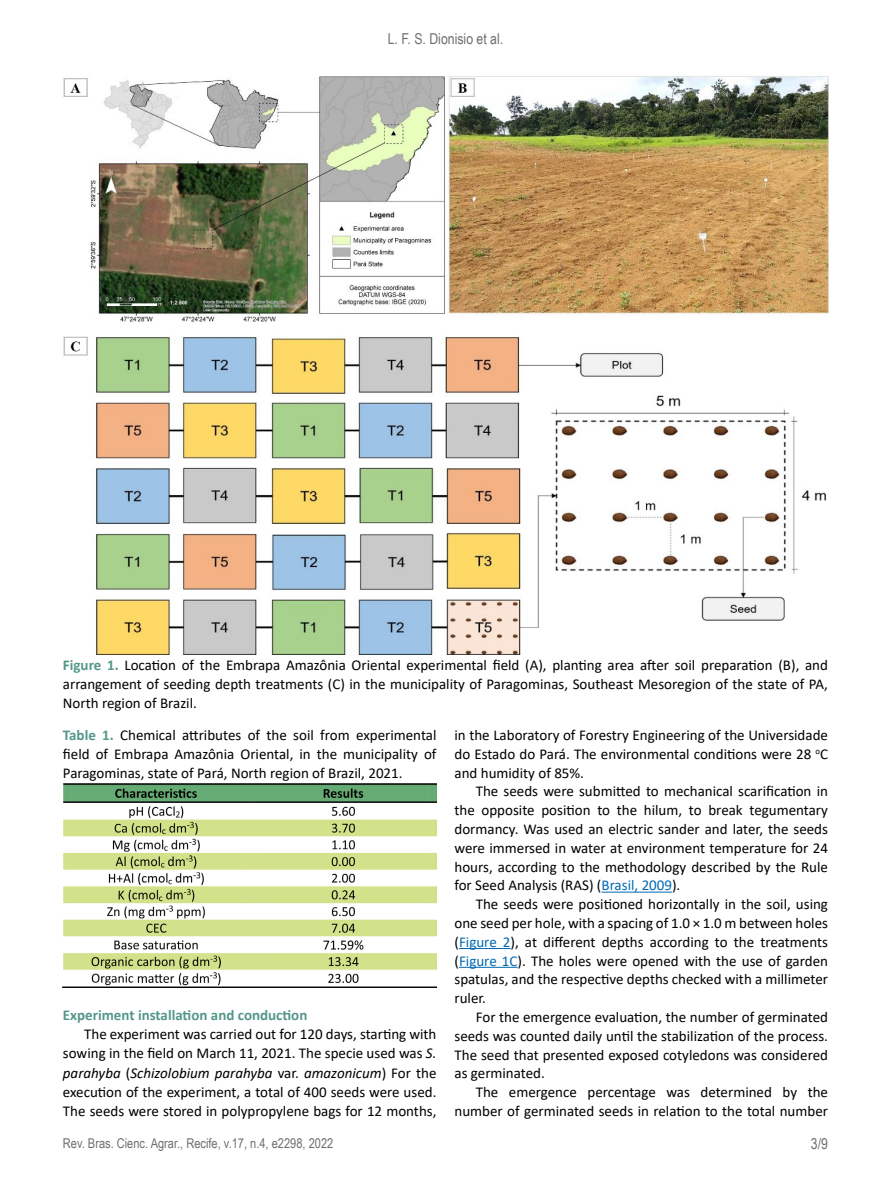
<style>
.page{position:relative;width:891px;height:1188px;background:#fff}
.page>*{position:absolute;margin:0;border:0;box-sizing:border-box;transform-origin:0 0}
.t1{font:15px/18.8px "Calibri";color:#000;text-align:justify}
.t2{font:700 15px "Calibri";color:#549788}
.t3{font:15px "Arial Narrow";color:#706f6f}
.t4{font:13.5px "Arial Narrow";color:#706f6f}
.s1{font-weight:700;color:#549788}
.s2{color:#0069b4}
.s3{font-style:italic}
</style>
<div class="page">
<img style="left:63px;top:76px;width:765px;height:579px">
<img style="left:63px;top:784px;width:373px;height:204px">
<hr style="left:602px;top:892px;width:70px;height:1px;background:#0069b4">
<hr style="left:459px;top:948px;width:52px;height:1px;background:#0069b4">
<hr style="left:459px;top:967px;width:59px;height:1px;background:#0069b4">
<p class="t3" style="left:388px;top:28px;width:117px">L. F. S. Dionisio et al.</p>
<p class="t1" style="left:63px;top:655px;width:767px"><span class="s1">Figure 1.</span> Location of the Embrapa Amazônia Oriental experimental field (A), planting area after soil preparation (B), and arrangement of seeding depth treatments (C) in the municipality of Paragominas, Southeast Mesoregion of the state of PA, North region of Brazil.</p>
<p class="t1" style="left:63px;top:725px;width:375px"><span class="s1">Table 1.</span> Chemical attributes of the soil from experimental field of Embrapa Amazônia Oriental, in the municipality of Paragominas, state of Pará, North region of Brazil, 2021.</p>
<p class="t1" style="left:454px;top:725px;width:375px">in the Laboratory of Forestry Engineering of the Universidade do Estado do Pará. The environmental conditions were 28 <sup>o</sup>C and humidity of 85%.</p>
<p class="t1" style="left:454px;top:782px;width:375px;text-indent:21px">The seeds were submitted to mechanical scarification in the opposite position to the hilum, to break tegumentary dormancy. Was used an electric sander and later, the seeds were immersed in water at environment temperature for 24 hours, according to the methodology described by the Rule for Seed Analysis (RAS) (<span class="s2">Brasil, 2009</span>).</p>
<p class="t1" style="left:454px;top:894px;width:375px;text-indent:21px">The seeds were positioned horizontally in the soil, using one seed per hole, with a spacing of 1.0 × 1.0 m between holes (<span class="s2">Figure 2</span>), at different depths according to the treatments (<span class="s2">Figure 1C</span>). The holes were opened with the use of garden spatulas, and the respective depths checked with a millimeter ruler.</p>
<p class="t1" style="left:454px;top:1007px;width:375px;text-indent:21px">For the emergence evaluation, the number of germinated seeds was counted daily until the stabilization of the process.<br>The seed that presented exposed cotyledons was considered as germinated.</p>
<p class="t1" style="left:454px;top:1082px;width:375px;text-align:right">The emergence percentage was determined by the number of germinated seeds in relation to the total number</p>
<p class="t2" style="left:63px;top:1004px;width:246px">Experiment installation and conduction</p>
<p class="t1" style="left:63px;top:1024px;width:375px;line-height:19.2px;text-indent:21px">The experiment was carried out for 120 days, starting with sowing in the field on March 11, 2021. The specie used was <span class="s3">S. parahyba</span> (<span class="s3">Schizolobium parahyba</span> var. <span class="s3">amazonicum</span>) For the execution of the experiment, a total of 400 seeds were used.<br>The seeds were stored in polypropylene bags for 12 months,</p>
<p class="t4" style="left:63px;top:1134px;width:272px">Rev. Bras. Cienc. Agrar., Recife, v.17, n.4, e2298, 2022</p>
<p class="t3" style="left:811px;top:1133px;width:19px">3/9</p>
</div>
